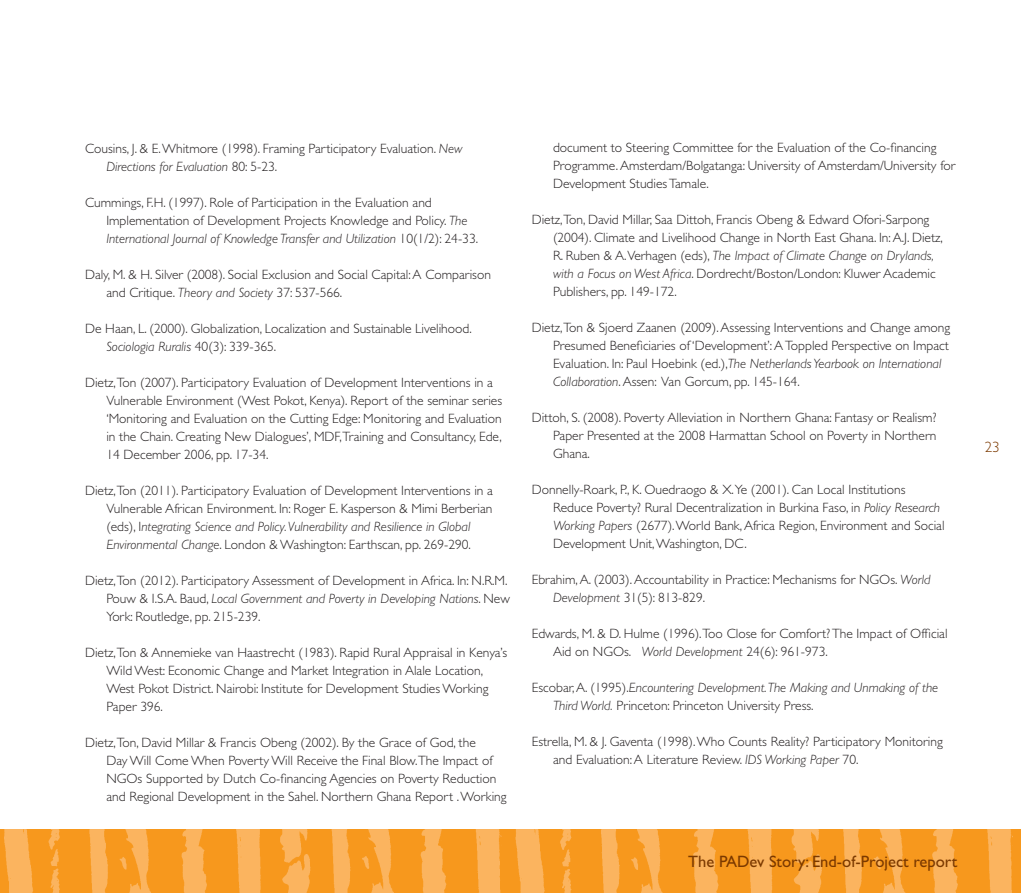
<style>
.page{position:relative;width:1021px;height:893px;background:#fff}
.page>*{position:absolute;margin:0;border:0;box-sizing:border-box;transform-origin:0 0}
.t1{font:16.5px "Gill Sans";color:#7b3900}
.t2{font:300 15px "Gill Sans";color:#7b3900}
.t3{font:300 13.5px/18px "Gill Sans";color:#231f20}
.t4{font:italic 300 13.5px/18px "Gill Sans";color:#231f20}
.s1{font-style:italic}
.s2{font-style:normal}
</style>
<div class="page">
<img style="left:0;top:829px;width:1020px;height:64px">
<p class="t3" style="left:106px;top:139px;width:357px;text-indent:-21px">Cousins, J. &amp; E. Whitmore (1998). Framing Participatory Evaluation. <span class="s1">New<br>Directions for Evaluation</span> 80: 5-23.</p>
<p class="t3" style="left:106px;top:193px;width:373px;text-indent:-21px">Cummings, F.H. (1997). Role of Participation in the Evaluation and<br>Implementation of Development Projects Knowledge and Policy. <span class="s1">The<br>International Journal of Knowledge Transfer and Utilization</span> 10(1/2): 24-33.</p>
<p class="t3" style="left:106px;top:265px;width:386px;text-indent:-21px">Daly, M. &amp; H. Silver (2008). Social Exclusion and Social Capital: A Comparison and Critique. <span class="s1">Theory and Society</span> 37: 537-566.</p>
<p class="t3" style="left:106px;top:319px;width:367px;text-indent:-21px">De Haan, L. (2000). Globalization, Localization and Sustainable Livelihood.<br><span class="s1">Sociologia Ruralis</span> 40(3): 339-365.</p>
<p class="t3" style="left:106px;top:373px;width:397px;text-indent:-21px">Dietz,Ton (2007). Participatory Evaluation of Development Interventions in a Vulnerable Environment (West Pokot, Kenya). Report of the seminar series ‘Monitoring and Evaluation on the Cutting Edge: Monitoring and Evaluation in the Chain. Creating New Dialogues’, MDF,Training and Consultancy, Ede, 14 December 2006, pp. 17-34.</p>
<p class="t3" style="left:106px;top:481px;width:388px;text-indent:-21px">Dietz,Ton (2011). Participatory Evaluation of Development Interventions in a Vulnerable African Environment. In: Roger E. Kasperson &amp; Mimi Berberian (eds), I<span class="s1">ntegrating Science and Policy. Vulnerability and Resilience in Global Environmental Change</span>. London &amp; Washington: Earthscan, pp. 269-290.</p>
<p class="t3" style="left:106px;top:571px;width:405px;text-indent:-21px">Dietz,Ton (2012). Participatory Assessment of Development in Africa. In: N.R.M.<br>Pouw &amp; I.S.A. Baud, <span class="s1">Local Government and Poverty in Developing Nations</span>. New<br>York: Routledge, pp. 215-239.</p>
<p class="t3" style="left:106px;top:643px;width:402px;text-indent:-21px">Dietz,Ton &amp; Annemieke van Haastrecht (1983). Rapid Rural Appraisal in Kenya’s Wild West: Economic Change and Market Integration in Alale Location, West Pokot District. Nairobi: Institute for Development Studies Working Paper 396.</p>
<p class="t3" style="left:106px;top:733px;width:402px;text-indent:-21px">Dietz,Ton, David Millar &amp; Francis Obeng (2002). By the Grace of God, the<br>Day Will Come When Poverty Will Receive the Final Blow.The Impact of NGOs Supported by Dutch Co-financing Agencies on Poverty Reduction and Regional Development in the Sahel. Northern Ghana Report . Working</p>
<p class="t3" style="left:553px;top:139px;width:404px">document to Steering Committee for the Evaluation of the Co-financing<br>Programme. Amsterdam/Bolgatanga: University of Amsterdam/University for<br>Development Studies Tamale.</p>
<p class="t3" style="left:553px;top:211px;width:391px;text-indent:-21px">Dietz,Ton, David Millar, Saa Dittoh, Francis Obeng &amp; Edward Ofori-Sarpong (2004). Climate and Livelihood Change in North East Ghana. In: A.J. Dietz, R. Ruben &amp; A.Verhagen (eds), <span class="s1">The Impact of Climate Change on Drylands, with a Focus on West Africa</span>. Dordrecht/Boston/London: Kluwer Academic Publishers, pp. 149-172.</p>
<p class="t3" style="left:553px;top:319px;width:398px;text-indent:-21px">Dietz,Ton &amp; Sjoerd Zaanen (2009). Assessing Interventions and Change among Presumed Beneficiaries of ‘Development’: A Toppled Perspective on Impact Evaluation. In: Paul Hoebink (ed.),<span class="s1">The Netherlands Yearbook on International Collaboration</span>. Assen: Van Gorcum, pp. 145-164.</p>
<p class="t3" style="left:553px;top:409px;width:385px;text-align:justify;text-indent:-21px">Dittoh, S. (2008). Poverty Alleviation in Northern Ghana: Fantasy or Realism?<br>Paper Presented at the 2008 Harmattan School on Poverty in Northern Ghana.</p>
<p class="t3" style="left:553px;top:481px;width:393px;text-indent:-21px">Donnelly-Roark, P., K. Ouedraogo &amp; X.Ye (2001). Can Local Institutions Reduce Poverty? Rural Decentralization in Burkina Faso, in <span class="s1">Policy Research Working Papers</span> (2677). World Bank, Africa Region, Environment and Social Development Unit, Washington, DC.</p>
<p class="t3" style="left:553px;top:571px;width:379px;text-indent:-21px">Ebrahim, A. (2003). Accountability in Practice: Mechanisms for NGOs. <span class="s1">World<br>Development</span> 31(5): 813-829.</p>
<p class="t3" style="left:553px;top:625px;width:396px;text-indent:-21px">Edwards, M. &amp; D. Hulme (1996).Too Close for Comfort? The Impact of Official<br>Aid on NGOs. <span class="s1">World Development</span> 24(6): 961-973.</p>
<p class="t4" style="left:553px;top:679px;width:387px;text-indent:-21px"><span class="s2">Escobar, A. (1995).</span>Encountering Development. The Making and Unmaking of the<br>Third World. <span class="s2">Princeton: Princeton University Press.</span></p>
<p class="t3" style="left:553px;top:733px;width:391px;text-indent:-21px">Estrella, M. &amp; J. Gaventa (1998). Who Counts Reality? Participatory Monitoring and Evaluation: A Literature Review. <span class="s1">IDS Working Paper</span> 70.</p>
<p class="t1" style="left:688px;top:852px;width:270px">The PADev Story: End-of-Project report</p>
<p class="t2" style="left:984px;top:439px;width:16px">23</p>
</div>
